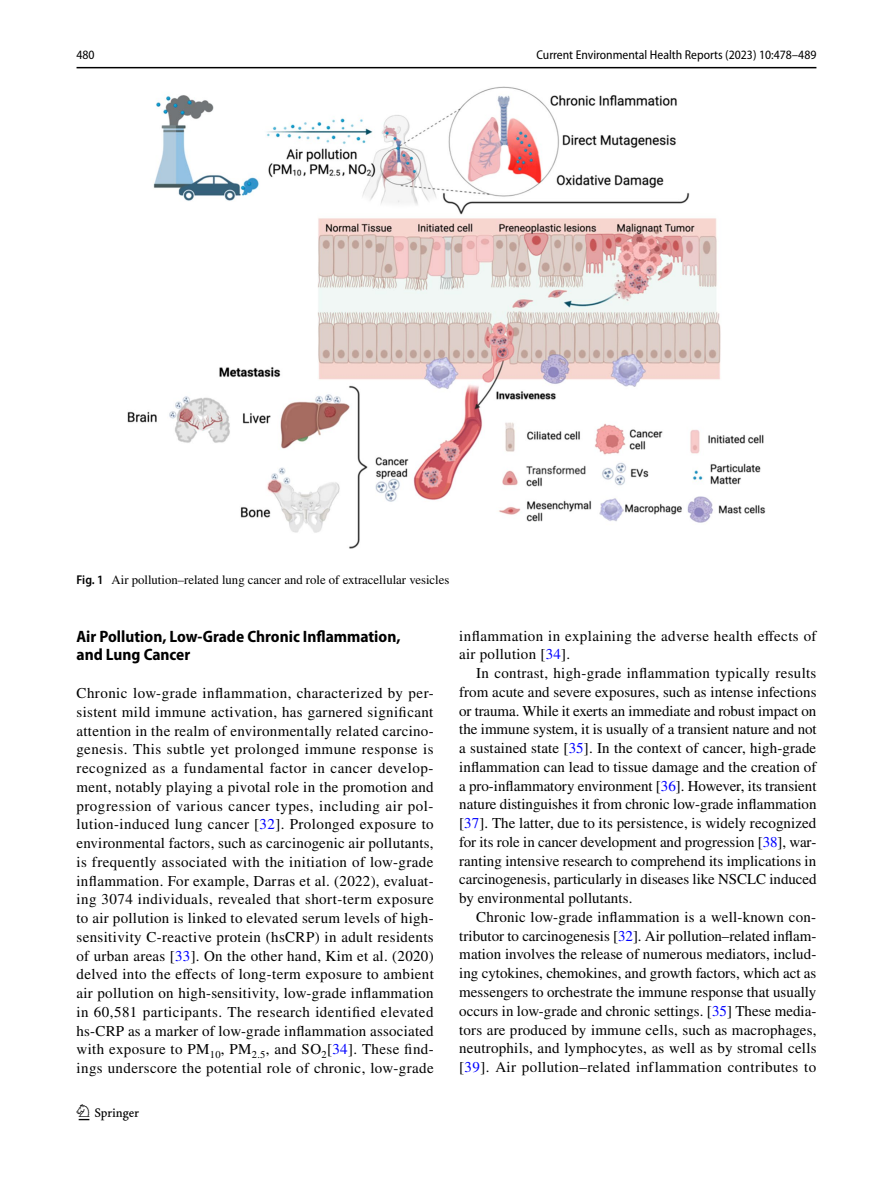
<style>
.page{position:relative;width:893px;height:1187px;background:#fff}
.page>*{position:absolute;margin:0;border:0;box-sizing:border-box;transform-origin:0 0}
.t1{font:22.5px "Springnew Regular 3";color:#000}
.t2{font:700 semi-condensed 16.5px/18.8px "Myriad Pro";color:#000}
.t3{font:15px/18.8px "STIX";letter-spacing:.025em;color:#000;text-align:justify}
.t4{font:12.75px "STIX";color:#000}
.t5{font:semi-condensed 12.75px "Myriad Pro";color:#000}
.s1{font-family:"Myriad Pro";font-weight:600;font-stretch:semi-condensed}
.s2{color:#00f}
</style>
<div class="page">
<hr style="left:77px;top:67px;width:739px;height:1px;background:#000">
<img style="left:128px;top:87px;width:637px;height:461px">
<p class="t5" style="left:77px;top:48px;width:20px">480</p>
<p class="t5" style="left:536px;top:48px;width:281px">Current Environmental Health Reports (2023) 10:478–489</p>
<p class="t4" style="left:77px;top:570px;width:374px"><span class="s1">Fig. 1</span> Air pollution–related lung cancer and role of extracellular vesicles</p>
<p class="t2" style="left:77px;top:627px;width:325px">Air Pollution, Low‑Grade Chronic Inflammation, and Lung Cancer</p>
<p class="t3" style="left:77px;top:684px;width:359px">Chronic low-grade inflammation, characterized by per&shy;sistent mild immune activation, has garnered significant attention in the realm of environmentally related carcino&shy;genesis. This subtle yet prolonged immune response is recognized as a fundamental factor in cancer develop&shy;ment, notably playing a pivotal role in the promotion and progression of various cancer types, including air pol&shy;lution-induced lung cancer [<span class="s2">32</span>]. Prolonged exposure to environmental factors, such as carcinogenic air pollutants, is frequently associated with the initiation of low-grade inflammation. For example, Darras et al. (2022), evaluat&shy;ing 3074 individuals, revealed that short-term exposure to air pollution is linked to elevated serum levels of high&shy;sensitivity C-reactive protein (hsCRP) in adult residents of urban areas [<span class="s2">33</span>]. On the other hand, Kim et al. (2020) delved into the effects of long-term exposure to ambient air pollution on high-sensitivity, low-grade inflammation in 60,581 participants. The research identified elevated hs-CRP as a marker of low-grade inflammation associated with exposure to PM<sub>10</sub>, PM<sub>2.5</sub>, and SO<sub>2</sub>[<span class="s2">34</span>]. These find&shy;ings underscore the potential role of chronic, low-grade</p>
<h1 class="t1" style="left:79px;top:1104px;width:62px">1 3</h1>
<p class="t3" style="left:459px;top:627px;width:359px">inflammation in explaining the adverse health effects of air pollution [<span class="s2">34</span>].</p>
<p class="t3" style="left:459px;top:664px;width:359px;text-indent:17px">In contrast, high-grade inflammation typically results from acute and severe exposures, such as intense infections or trauma. While it exerts an immediate and robust impact on the immune system, it is usually of a transient nature and not a sustained state [<span class="s2">35</span>]. In the context of cancer, high-grade inflammation can lead to tissue damage and the creation of a pro-inflammatory environment [<span class="s2">36</span>]. However, its transient nature distinguishes it from chronic low-grade inflammation [<span class="s2">37</span>]. The latter, due to its persistence, is widely recognized for its role in cancer development and progression [<span class="s2">38</span>], war&shy;ranting intensive research to comprehend its implications in carcinogenesis, particularly in diseases like NSCLC induced by environmental pollutants.</p>
<p class="t3" style="left:459px;top:908px;width:359px;text-indent:17px">Chronic low-grade inflammation is a well-known con&shy;tributor to carcinogenesis [<span class="s2">32</span>]. Air pollution–related inflam&shy;mation involves the release of numerous mediators, includ&shy;ing cytokines, chemokines, and growth factors, which act as messengers to orchestrate the immune response that usually occurs in low-grade and chronic settings. [<span class="s2">35</span>] These media&shy;tors are produced by immune cells, such as macrophages, neutrophils, and lymphocytes, as well as by stromal cells [<span class="s2">39</span>]. Air pollution–related inflammation contributes to</p>
</div>
